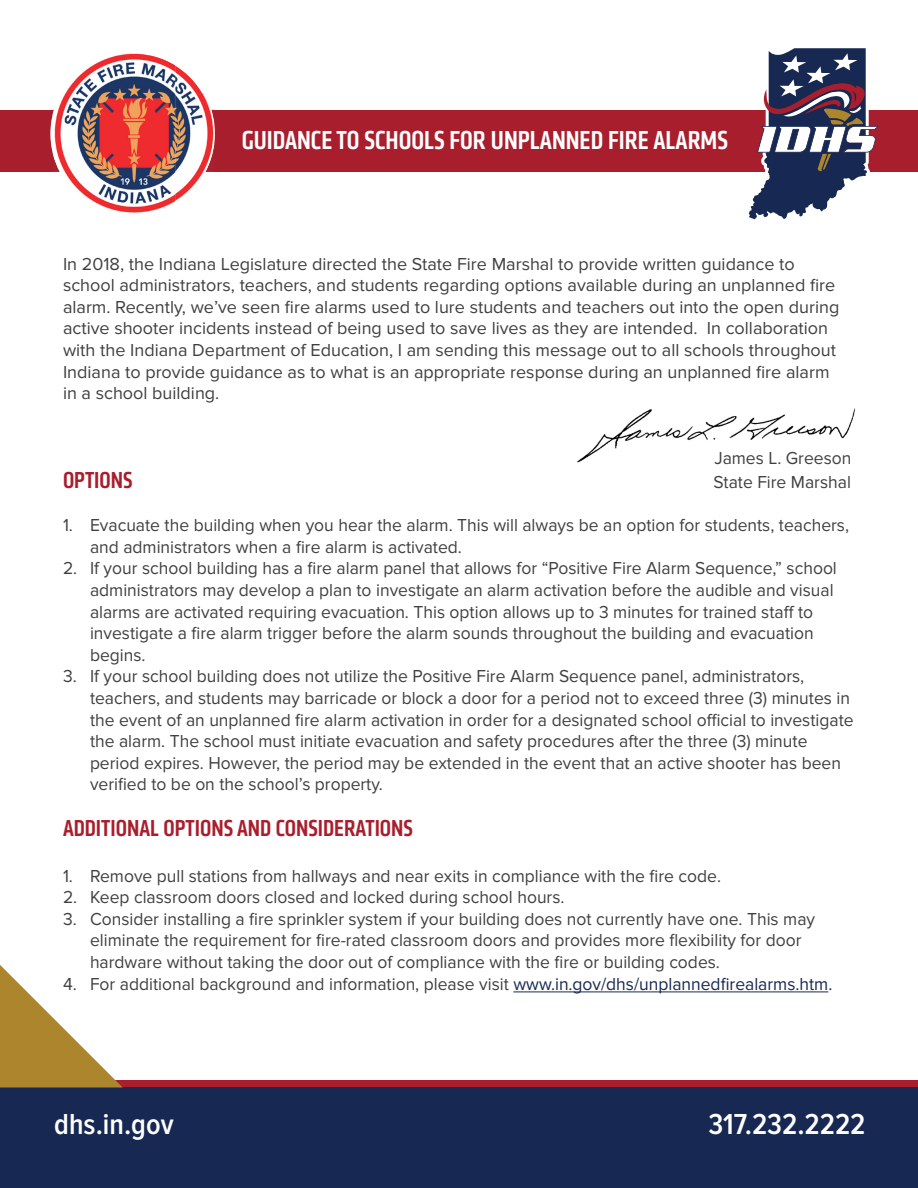
<style>
.page{position:relative;width:918px;height:1188px;background:#fff}
.page>*{position:absolute;margin:0;border:0;box-sizing:border-box;transform-origin:0 0}
.t1{font:600 30px "Proxima Nova Cond";color:#fff}
.t2{font:500 condensed 27px "Klavika";color:#fff}
.t3{font:500 condensed 24px "Klavika";color:#a91e2d}
.t4{font:18px/21.6px "Proxima Nova";color:#404041}
.s1{color:#172852}
</style>
<div class="page">
<img style="left:577px;top:408px;width:278px;height:55px">
<div style="left:0;top:1080px;width:918px;height:100px;background:#a91e2d"></div>
<div style="left:0;top:1088px;width:918px;height:100px;background:#172852"></div>
<svg style="left:0;top:965px;width:123px;height:123px"></svg>
<hr style="left:513px;top:992px;width:315px;height:1px;background:#172852">
<div style="left:0;top:110px;width:918px;height:62px;background:#a91e2d"></div>
<svg style="left:749px;top:48px;width:129px;height:172px"></svg>
<svg style="left:50px;top:113px;width:165px;height:41px"></svg>
<img style="left:94px;top:93px;width:81px;height:109px">
<img style="left:65px;top:53px;width:137px;height:40px">
<img style="left:53px;top:93px;width:41px;height:109px">
<img style="left:175px;top:93px;width:39px;height:109px">
<img style="left:94px;top:202px;width:80px;height:11px">
<p class="t2" style="left:242px;top:124px;width:488px">GUIDANCE TO SCHOOLS FOR UNPLANNED FIRE ALARMS</p>
<p class="t4" style="left:63px;top:253px;width:733px">In 2018, the Indiana Legislature directed the State Fire Marshal to provide written guidance to</p>
<p class="t4" style="left:63px;top:275px;width:778px">school administrators, teachers, and students regarding options available during an unplanned fire alarm. Recently, we’ve seen fire alarms used to lure students and teachers out into the open during active shooter incidents instead of being used to save lives as they are intended. In collaboration</p>
<p class="t4" style="left:63px;top:339px;width:775px">with the Indiana Department of Education, I am sending this message out to all schools throughout<br>Indiana to provide guidance as to what is an appropriate response during an unplanned fire alarm</p>
<p class="t4" style="left:63px;top:383px;width:158px">in a school building.</p>
<p class="t4" style="left:714px;top:447px;width:139px">James L. Greeson</p>
<p class="t3" style="left:63px;top:465px;width:71px">OPTIONS</p>
<p class="t4" style="left:714px;top:471px;width:139px">State Fire Marshal</p>
<p class="t4" style="left:90px;top:515px;width:761px;text-indent:-27px">1. Evacuate the building when you hear the alarm. This will always be an option for students, teachers, and administrators when a fire alarm is activated.</p>
<p class="t4" style="left:90px;top:558px;width:748px;text-indent:-27px">2. If your school building has a fire alarm panel that allows for “Positive Fire Alarm Sequence,” school administrators may develop a plan to investigate an alarm activation before the audible and visual alarms are activated requiring evacuation. This option allows up to 3 minutes for trained staff to investigate a fire alarm trigger before the alarm sounds throughout the building and evacuation begins.</p>
<p class="t4" style="left:90px;top:666px;width:765px;text-indent:-27px">3. If your school building does not utilize the Positive Fire Alarm Sequence panel, administrators, teachers, and students may barricade or block a door for a period not to exceed three (3) minutes in the event of an unplanned fire alarm activation in order for a designated school official to investigate the alarm. The school must initiate evacuation and safety procedures after the three (3) minute period expires. However, the period may be extended in the event that an active shooter has been verified to be on the school’s property.</p>
<p class="t3" style="left:63px;top:813px;width:351px">ADDITIONAL OPTIONS AND CONSIDERATIONS</p>
<p class="t4" style="left:63px;top:865px;width:660px">1. Remove pull stations from hallways and near exits in compliance with the fire code.</p>
<p class="t4" style="left:63px;top:887px;width:503px">2. Keep classroom doors closed and locked during school hours.</p>
<p class="t4" style="left:90px;top:908px;width:727px;text-indent:-27px">3. Consider installing a fire sprinkler system if your building does not currently have one. This may eliminate the requirement for fire-rated classroom doors and provides more flexibility for door hardware without taking the door out of compliance with the fire or building codes.</p>
<p class="t4" style="left:63px;top:973px;width:771px">4. For additional background and information, please visit <span class="s1">www.in.gov/dhs/unplannedfirealarms.htm.</span></p>
<h1 class="t1" style="left:54px;top:1107px;width:121px">dhs.in.gov</h1>
<h1 class="t1" style="left:708px;top:1107px;width:159px">317.232.2222</h1>
</div>
